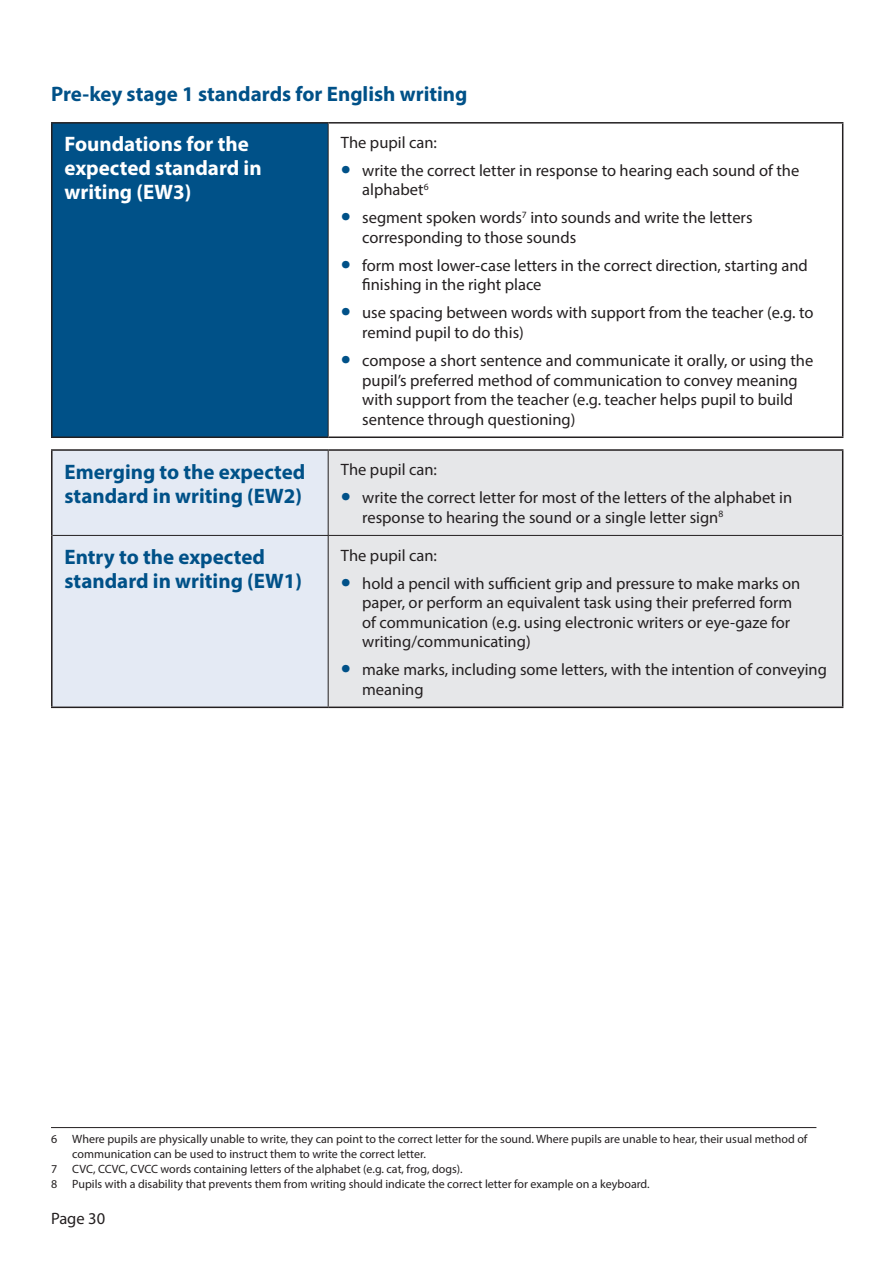
<style>
.page{position:relative;width:893px;height:1263px;background:#fff}
.page>*{position:absolute;margin:0;border:0;box-sizing:border-box;transform-origin:0 0}
.Heading_3_Text_Blue{font:700 21px/24px "Myriad Pro";color:#005188}
.Heading_3_Text_Blue-2{font:700 21px/24px "Myriad Pro";color:#fff}
.P__paragraph_text{font:16.5px/19.5px "Myriad Pro";color:#231f20}
.Footnote{font:12px/15px "Myriad Pro";color:#231f20}
.s1{font-size:36px;color:#005188}
</style>
<div class="page">
<div style="left:52px;top:123px;width:276px;height:314px;background:#005188"></div>
<div style="left:53px;top:451px;width:275px;height:255px;background:#e4eaf4"></div>
<div style="left:329px;top:451px;width:513px;height:255px;background:#e6e7e9"></div>
<hr style="left:51px;top:451px;width:2px;height:84px;background:#231f20">
<hr style="left:842px;top:451px;width:1px;height:84px;background:#231f20">
<hr style="left:51px;top:535px;width:2px;height:171px;background:#231f20">
<hr style="left:842px;top:535px;width:1px;height:171px;background:#231f20">
<hr style="left:51px;top:706px;width:277px;height:2px;background:#231f20">
<hr style="left:328px;top:706px;width:515px;height:2px;background:#231f20">
<hr style="left:328px;top:124px;width:1px;height:312px;background:#231f20">
<hr style="left:328px;top:451px;width:1px;height:84px;background:#231f20">
<hr style="left:53px;top:535px;width:275px;height:1px;background:#231f20">
<hr style="left:328px;top:535px;width:514px;height:1px;background:#231f20">
<hr style="left:328px;top:536px;width:1px;height:170px;background:#231f20">
<hr style="left:51px;top:122px;width:277px;height:2px;background:#231f20">
<hr style="left:51px;top:124px;width:2px;height:312px;background:#231f20">
<hr style="left:328px;top:122px;width:515px;height:2px;background:#231f20">
<hr style="left:842px;top:124px;width:1px;height:312px;background:#231f20">
<hr style="left:51px;top:436px;width:277px;height:2px;background:#231f20">
<hr style="left:328px;top:436px;width:515px;height:2px;background:#231f20">
<hr style="left:51px;top:449px;width:277px;height:2px;background:#231f20">
<hr style="left:328px;top:449px;width:515px;height:2px;background:#231f20">
<hr style="left:51px;top:1127px;width:765px;height:1px;background:#231f20">
<p class="Heading_3_Text_Blue" style="left:51px;top:81px;width:418px">Pre-key stage 1 standards for English writing</p>
<p class="Heading_3_Text_Blue-2" style="left:65px;top:132px;width:199px">Foundations for the expected standard in writing (EW3)</p>
<p class="P__paragraph_text" style="left:341px;top:132px;width:98px">The pupil can:</p>
<p class="P__paragraph_text" style="left:362px;top:160px;width:439px;text-indent:-21px"><span class="s1">•</span> write the correct letter in response to hearing each sound of the alphabet<sup>6</sup></p>
<p class="P__paragraph_text" style="left:362px;top:208px;width:392px;text-indent:-21px"><span class="s1">•</span> segment spoken words<sup>7</sup> into sounds and write the letters corresponding to those sounds</p>
<p class="P__paragraph_text" style="left:362px;top:255px;width:447px;text-indent:-21px"><span class="s1">•</span> form most lower-case letters in the correct direction, starting and finishing in the right place</p>
<p class="P__paragraph_text" style="left:362px;top:303px;width:453px;text-indent:-21px"><span class="s1">•</span> use spacing between words with support from the teacher (e.g. to remind pupil to do this)</p>
<p class="P__paragraph_text" style="left:362px;top:350px;width:453px;text-indent:-21px"><span class="s1">•</span> compose a short sentence and communicate it orally, or using the pupil’s preferred method of communication to convey meaning with support from the teacher (e.g. teacher helps pupil to build sentence through questioning)</p>
<p class="Heading_3_Text_Blue" style="left:65px;top:459px;width:242px">Emerging to the expected standard in writing (EW2)</p>
<p class="P__paragraph_text" style="left:341px;top:460px;width:98px">The pupil can:</p>
<p class="P__paragraph_text" style="left:362px;top:488px;width:432px;text-indent:-21px"><span class="s1">•</span> write the correct letter for most of the letters of the alphabet in response to hearing the sound or a single letter sign<sup>8</sup></p>
<p class="Heading_3_Text_Blue" style="left:65px;top:544px;width:239px">Entry to the expected standard in writing (EW1)</p>
<p class="P__paragraph_text" style="left:341px;top:545px;width:98px">The pupil can:</p>
<p class="P__paragraph_text" style="left:362px;top:573px;width:440px;text-indent:-21px"><span class="s1">•</span> hold a pencil with sufficient grip and pressure to make marks on paper, or perform an equivalent task using their preferred form of communication (e.g. using electronic writers or eye-gaze for writing/communicating)</p>
<p class="P__paragraph_text" style="left:362px;top:659px;width:466px;text-indent:-21px"><span class="s1">•</span> make marks, including some letters, with the intention of conveying meaning</p>
<p class="Footnote" style="left:51px;top:1131px;width:8px">6</p>
<p class="Footnote" style="left:72px;top:1131px;width:737px">Where pupils are physically unable to write, they can point to the correct letter for the sound. Where pupils are unable to hear, their usual method of communication can be used to instruct them to write the correct letter.</p>
<p class="Footnote" style="left:51px;top:1161px;width:8px">7</p>
<p class="Footnote" style="left:72px;top:1161px;width:392px">CVC, CCVC, CVCC words containing letters of the alphabet (e.g. cat, frog, dogs).</p>
<p class="Footnote" style="left:51px;top:1176px;width:8px">8</p>
<p class="Footnote" style="left:72px;top:1176px;width:579px">Pupils with a disability that prevents them from writing should indicate the correct letter for example on a keyboard.</p>
<p class="P__paragraph_text" style="left:51px;top:1209px;width:56px">Page 30</p>
</div>
